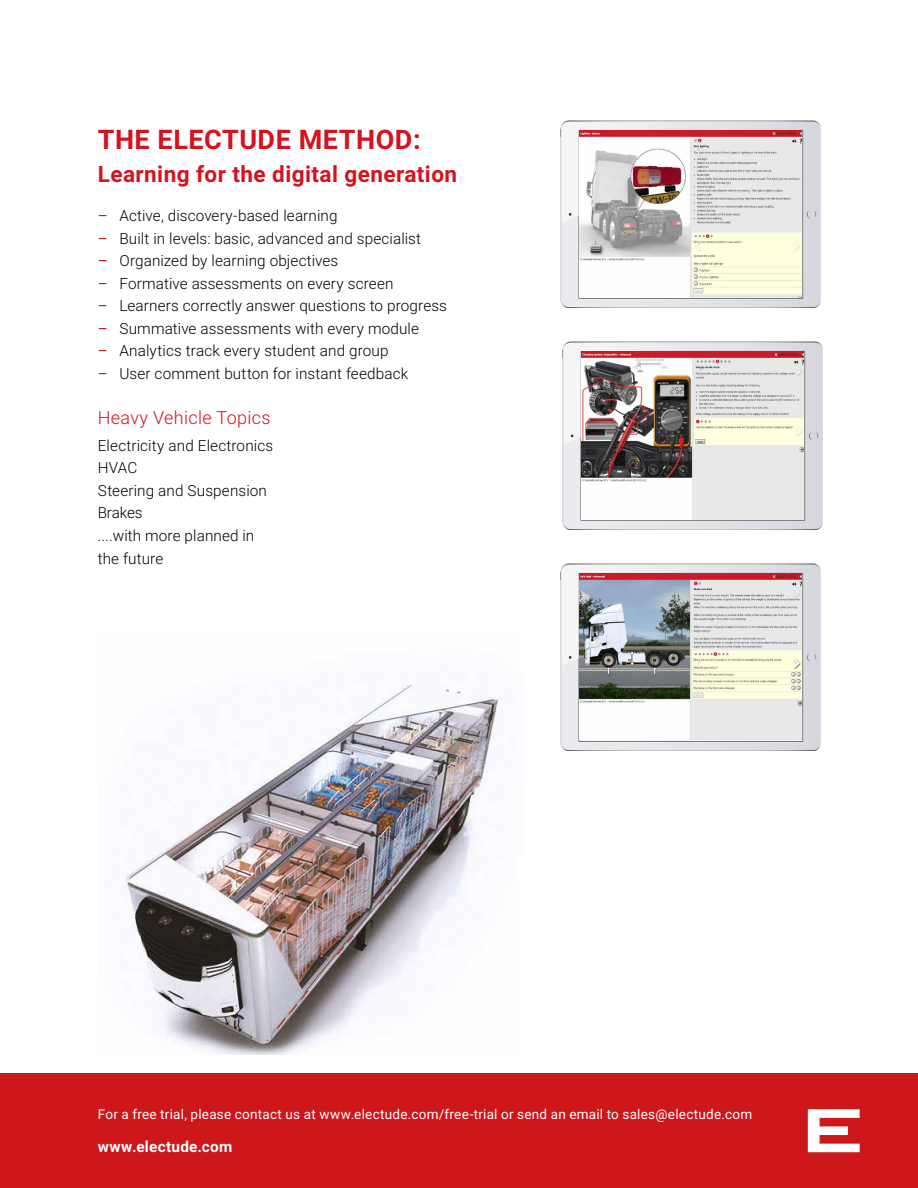
<style>
.page{position:relative;width:918px;height:1188px;background:#fff}
.page>*{position:absolute;margin:0;border:0;box-sizing:border-box;transform-origin:0 0}
.t1{font:700 27px "Roboto";letter-spacing:.02em;color:#d5121e}
.t2{font:700 22.5px "Roboto";letter-spacing:.02em;color:#d5121e}
.t3{font:300 18px "Roboto";letter-spacing:.02em;color:#d5121e}
.t4{font:300 15.3px/22.5px "Roboto";letter-spacing:.01em;color:#000}
.t5{font:700 15.3px "Roboto";letter-spacing:.02em;color:#fff}
.t6{font:13.5px "Roboto";letter-spacing:.02em;color:#fff}
.s1{font-weight:400;color:#d5121e}
</style>
<div class="page">
<div style="left:0;top:1074px;width:918px;height:114px;background:#cd171a"></div>
<svg style="left:808px;top:1109px;width:52px;height:43px"></svg>
<img style="left:560px;top:563px;width:261px;height:187px">
<img style="left:580px;top:573px;width:222px;height:167px">
<img style="left:562px;top:342px;width:260px;height:187px">
<img style="left:582px;top:352px;width:222px;height:167px">
<img style="left:560px;top:121px;width:261px;height:187px">
<img style="left:580px;top:131px;width:222px;height:166px">
<img style="left:125px;top:684px;width:378px;height:370px">
<h1 class="t1" style="left:98px;top:120px;width:324px">THE ELECTUDE METHOD:</h1>
<h2 class="t2" style="left:98px;top:158px;width:361px">Learning for the digital generation</h2>
<p class="t4" style="left:98px;top:204px;width:241px"><span class="s1">–</span> Active, discovery-based learning</p>
<p class="t4" style="left:98px;top:227px;width:325px"><span class="s1">–</span> Built in levels: basic, advanced and specialist</p>
<p class="t4" style="left:98px;top:249px;width:242px"><span class="s1">–</span> Organized by learning objectives</p>
<p class="t4" style="left:98px;top:272px;width:297px"><span class="s1">–</span> Formative assessments on every screen</p>
<p class="t4" style="left:98px;top:294px;width:351px"><span class="s1">–</span> Learners correctly answer questions to progress</p>
<p class="t4" style="left:98px;top:317px;width:323px"><span class="s1">–</span> Summative assessments with every module</p>
<p class="t4" style="left:98px;top:339px;width:292px"><span class="s1">–</span> Analytics track every student and group</p>
<p class="t4" style="left:98px;top:362px;width:312px"><span class="s1">–</span> User comment button for instant feedback</p>
<p class="t3" style="left:98px;top:405px;width:174px">Heavy Vehicle Topics</p>
<p class="t4" style="left:98px;top:434px;width:177px">Electricity and Electronics<br>HVAC<br>Steering and Suspension<br>Brakes<br>....with more planned in the future</p>
<p class="t6" style="left:98px;top:1105px;width:656px">For a free trial, please contact us at www.electude.com/free-trial or send an email to sales@electude.com</p>
<p class="t5" style="left:98px;top:1136px;width:136px">www.electude.com</p>
</div>
